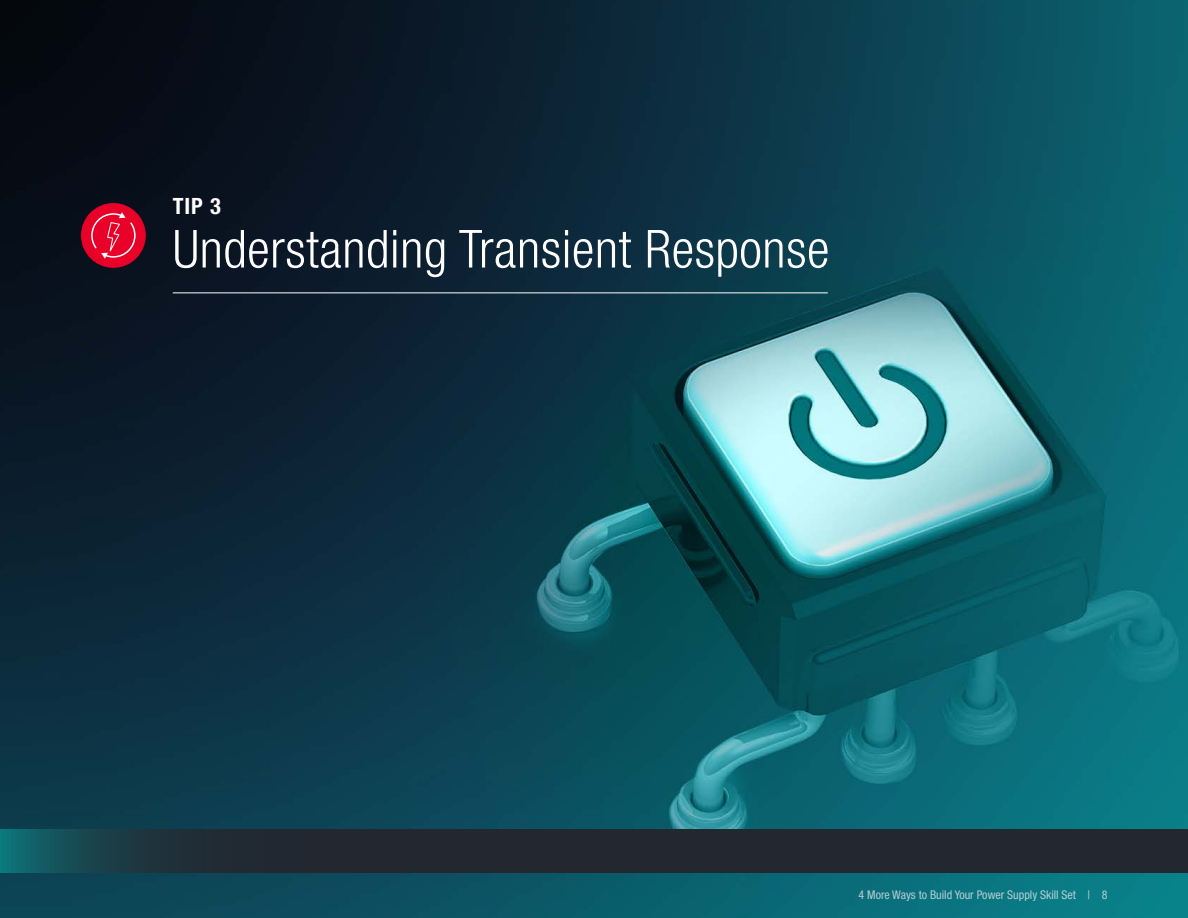
<style>
.page{position:relative;width:1188px;height:918px;background:#fff}
.page>*{position:absolute;margin:0;border:0;box-sizing:border-box;transform-origin:0 0}
.t1{font:300 condensed 52.5px "Helvetica Neue LT Std";letter-spacing:.01em;color:#fff}
.t2{font:700 condensed 22.5px "Helvetica Neue LT Std";color:#fff}
.t3{font:condensed 12px "Helvetica Neue LT Std";color:#edecee}
</style>
<div class="page">
<img style="left:0;top:0;width:1188px;height:918px">
<hr style="left:173px;top:293px;width:655px;height:1px;background:#fff">
<svg style="left:0;top:829px;width:1188px;height:44px"></svg>
<div style="left:81px;top:203px;width:65px;height:65px;background:#e80029;border-radius:50%"></div>
<svg style="left:91px;top:212px;width:45px;height:47px"></svg>
<h2 class="t2" style="left:173px;top:192px;width:50px">TIP 3</h2>
<h1 class="t1" style="left:173px;top:218px;width:658px">Understanding Transient Response</h1>
<p class="t3" style="left:859px;top:887px;width:250px">4 More Ways to Build Your Power Supply Skill Set | 8</p>
</div>
